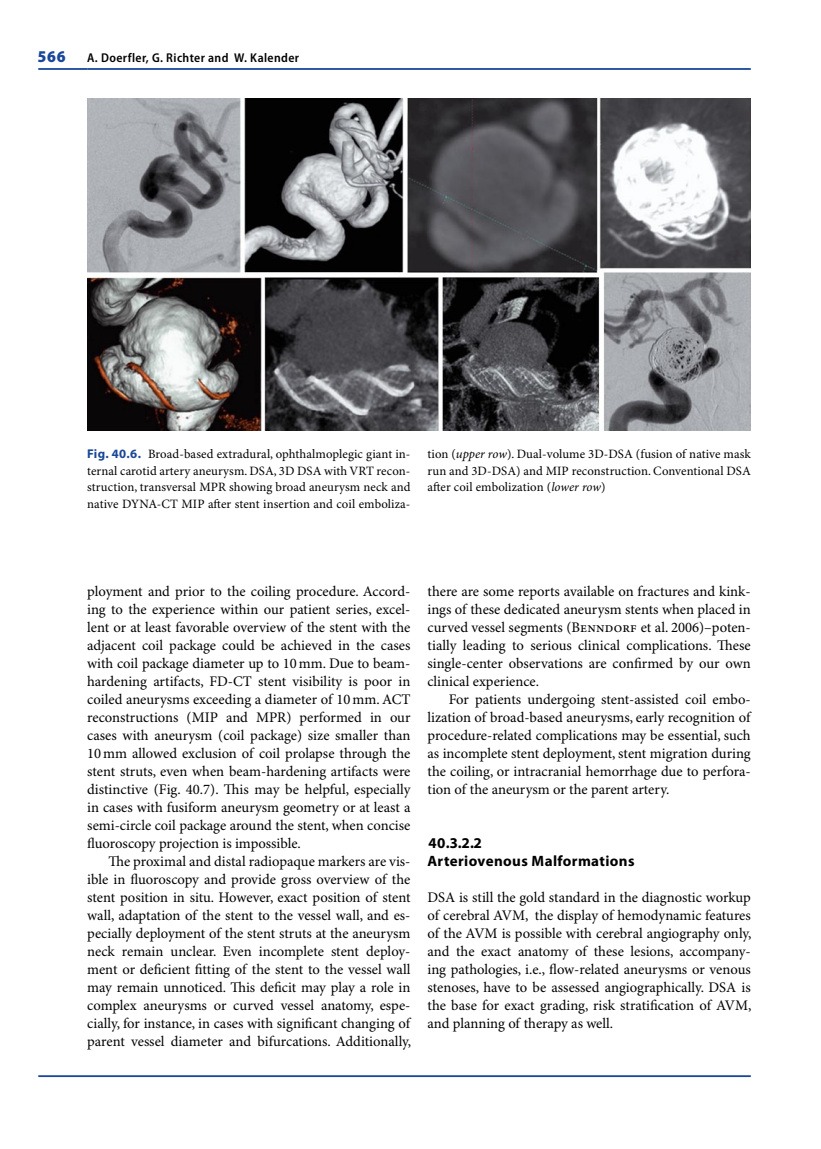
<style>
.page{position:relative;width:821px;height:1149px;background:#fff}
.page>*{position:absolute;margin:0;border:0;box-sizing:border-box;transform-origin:0 0}
.t1{font:900 semi-condensed 16.5px "Myriad Pro";color:#1a4799}
.t2{font:700 15px/18px "Myriad Pro";letter-spacing:.025em;color:#000}
.t3{font:14.7px/18px "Minion Pro";color:#000;text-align:justify}
.t4{font:12.75px/16.5px "Minion Pro";letter-spacing:.01em;color:#000;text-align:justify}
.t5{font:600 semi-condensed 12.75px "Myriad Pro";letter-spacing:.03em;color:#000}
.s1{font-family:"Myriad Pro";font-weight:700;color:#1a4799}
.s2{font-style:italic}
</style>
<div class="page">
<img style="left:87px;top:99px;width:663px;height:332px">
<hr style="left:87px;top:68px;width:663px;height:2px;background:#1a4799">
<hr style="left:38px;top:68px;width:49px;height:2px;background:#1a4799">
<hr style="left:38px;top:1074px;width:712px;height:2px;background:#1a4799">
<p class="t1" style="left:38px;top:47px;width:29px">566</p>
<p class="t5" style="left:87px;top:50px;width:213px">A. Doerfler, G. Richter and W. Kalender</p>
<p class="t4" style="left:87px;top:446px;width:325px"><span class="s1">Fig. 40.6.</span> Broad-based extradural, ophthalmoplegic giant in&shy;ternal carotid artery aneurysm. DSA, 3D DSA with VRT recon&shy;struction, transversal MPR showing broad aneurysm neck and native DYNA-CT MIP after stent insertion and coil emboliza-</p>
<p class="t4" style="left:427px;top:446px;width:325px">tion (<span class="s2">upper row</span>). Dual-volume 3D-DSA (fusion of native mask run and 3D-DSA) and MIP reconstruction. Conventional DSA after coil embolization (<span class="s2">lower row</span>)</p>
<p class="t3" style="left:87px;top:582px;width:325px">ployment and prior to the coiling procedure. Accord&shy;ing to the experience within our patient series, excel&shy;lent or at least favorable overview of the stent with the adjacent coil package could be achieved in the cases with coil package diameter up to 10mm. Due to beam&shy;hardening artifacts, FD-CT stent visibility is poor in coiled aneurysms exceeding a diameter of 10mm. ACT reconstructions (MIP and MPR) performed in our cases with aneurysm (coil package) size smaller than 10mm allowed exclusion of coil prolapse through the stent struts, even when beam-hardening artifacts were distinctive (Fig. 40.7). This may be helpful, especially in cases with fusiform aneurysm geometry or at least a semi-circle coil package around the stent, when concise fluoroscopy projection is impossible.</p>
<p class="t3" style="left:87px;top:852px;width:326px;text-indent:21px">The proximal and distal radiopaque markers are vis&shy;ible in fluoroscopy and provide gross overview of the stent position in situ. However, exact position of stent wall, adaptation of the stent to the vessel wall, and es&shy;pecially deployment of the stent struts at the aneurysm neck remain unclear. Even incomplete stent deploy&shy;ment or deficient fitting of the stent to the vessel wall may remain unnoticed. This deficit may play a role in complex aneurysms or curved vessel anatomy, espe&shy;cially, for instance, in cases with significant changing of parent vessel diameter and bifurcations. Additionally,</p>
<p class="t3" style="left:427px;top:582px;width:325px">there are some reports available on fractures and kink&shy;ings of these dedicated aneurysm stents when placed in curved vessel segments (Benndorf et al. 2006)–poten&shy;tially leading to serious clinical complications. These single-center observations are confirmed by our own clinical experience.</p>
<p class="t3" style="left:427px;top:691px;width:326px;text-indent:21px">For patients undergoing stent-assisted coil embo&shy;lization of broad-based aneurysms, early recognition of procedure-related complications may be essential, such as incomplete stent deployment, stent migration during the coiling, or intracranial hemorrhage due to perfora&shy;tion of the aneurysm or the parent artery.</p>
<p class="t2" style="left:427px;top:833px;width:208px">40.3.2.2<br>Arteriovenous Malformations</p>
<p class="t3" style="left:427px;top:888px;width:325px">DSA is still the gold standard in the diagnostic workup of cerebral AVM, the display of hemodynamic features of the AVM is possible with cerebral angiography only, and the exact anatomy of these lesions, accompany&shy;ing pathologies, i.e., flow-related aneurysms or venous stenoses, have to be assessed angiographically. DSA is the base for exact grading, risk stratification of AVM, and planning of therapy as well.</p>
</div>
